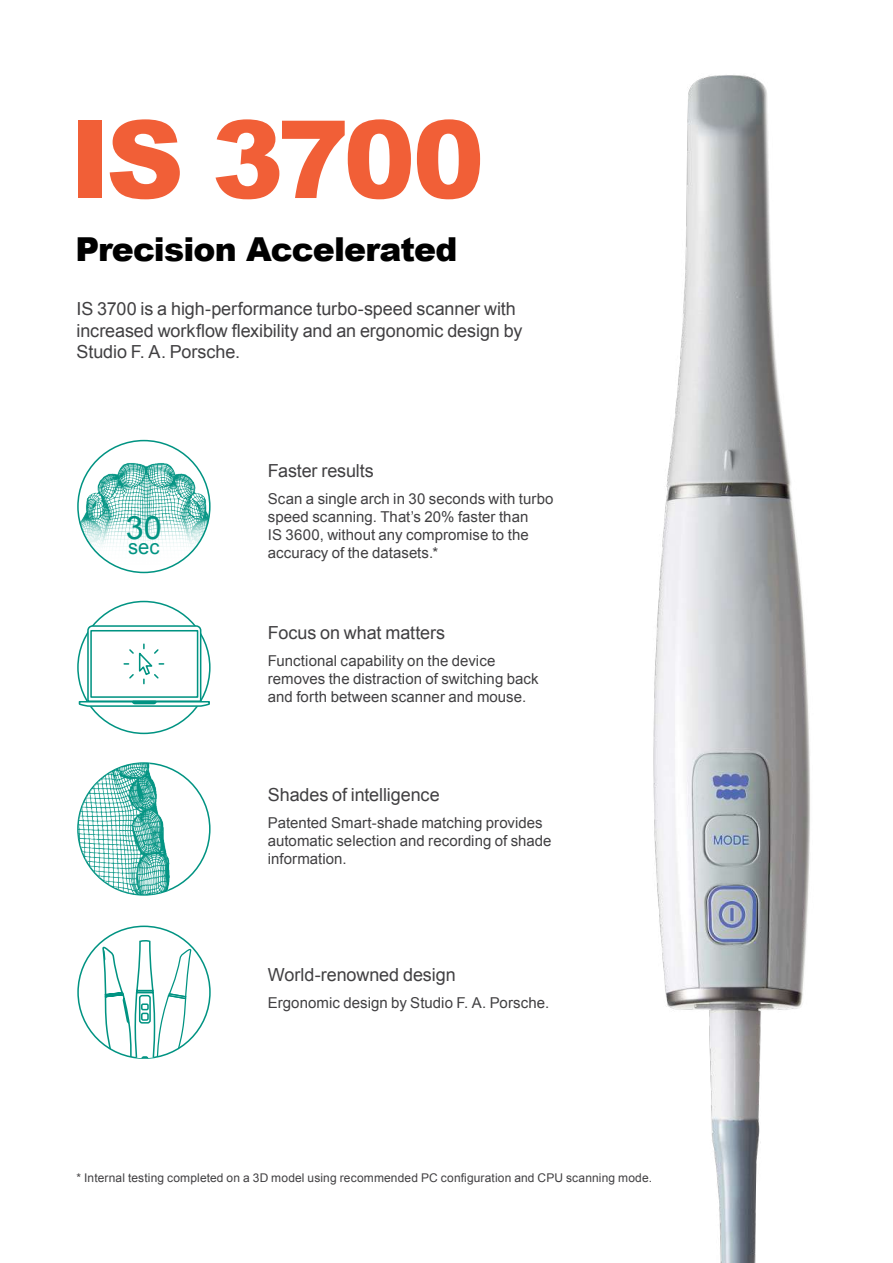
<style>
.page{position:relative;width:893px;height:1263px;background:#fff}
.page>*{position:absolute;margin:0;border:0;box-sizing:border-box;transform-origin:0 0}
.t1{font:900 108px "Arial";letter-spacing:-.05em;color:#f15f37}
.t2{font:900 33px "Arial";letter-spacing:-.025em;color:#000}
.t3{font:32.25px "Arial";color:#009382}
.t4{font:20.1px "Arial";letter-spacing:-.005em;color:#009382}
.t5{font:18px/21.6px "Arial";letter-spacing:-.005em;color:#414042}
.t6{font:15px/18px "Arial";letter-spacing:.005em;color:#414042}
.t7{font:12px "Arial";letter-spacing:.01em;color:#414042}
</style>
<div class="page">
<svg style="left:78px;top:624px;width:133px;height:84px"></svg>
<svg style="left:78px;top:441px;width:132px;height:131px"></svg>
<svg style="left:102px;top:940px;width:89px;height:118px"></svg>
<img style="left:653px;top:75px;width:157px;height:1188px">
<img style="left:78px;top:763px;width:132px;height:132px;border-radius:66px">
<h1 class="t1" style="left:69px;top:81px;width:417px">IS 3700</h1>
<h2 class="t2" style="left:76px;top:225px;width:383px">Precision Accelerated</h2>
<p class="t5" style="left:77px;top:298px;width:447px">IS 3700 is a high-performance turbo-speed scanner with increased workflow flexibility and an ergonomic design by<br>Studio F. A. Porsche.</p>
<h3 class="t3" style="left:126px;top:506px;width:37px">30</h3>
<h3 class="t4" style="left:128px;top:534px;width:33px">sec</h3>
<h3 class="t3" style="left:126px;top:513px;width:37px">30</h3>
<h3 class="t4" style="left:128px;top:541px;width:33px">sec</h3>
<p class="t5" style="left:268px;top:460px;width:107px">Faster results</p>
<p class="t6" style="left:268px;top:490px;width:287px">Scan a single arch in 30 seconds with turbo speed scanning. That’s 20% faster than<br>IS 3600, without any compromise to the accuracy of the datasets.*</p>
<p class="t5" style="left:268px;top:622px;width:179px">Focus on what matters</p>
<p class="t6" style="left:268px;top:652px;width:272px">Functional capability on the device removes the distraction of switching back and forth between scanner and mouse.</p>
<p class="t5" style="left:268px;top:784px;width:173px">Shades of intelligence</p>
<p class="t6" style="left:268px;top:814px;width:285px">Patented Smart-shade matching provides automatic selection and recording of shade information.</p>
<p class="t5" style="left:268px;top:964px;width:189px">World-renowned design</p>
<p class="t6" style="left:268px;top:994px;width:283px">Ergonomic design by Studio F. A. Porsche.</p>
<p class="t7" style="left:77px;top:1170px;width:577px">* Internal testing completed on a 3D model using recommended PC configuration and CPU scanning mode.</p>
</div>
